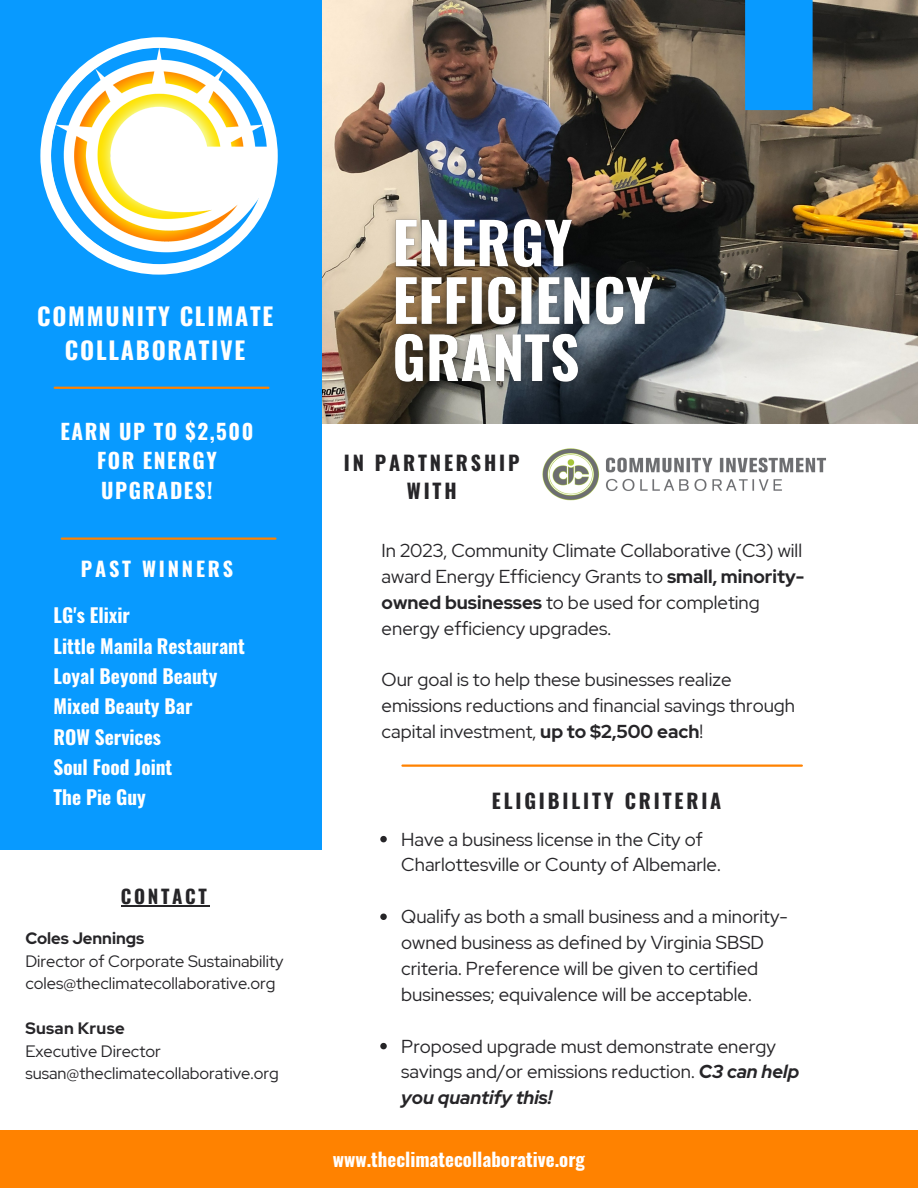
<style>
.page{position:relative;width:918px;height:1188px;background:#fff}
.page>*{position:absolute;margin:0;border:0;box-sizing:border-box;transform-origin:0 0}
.t1{font:700 24px/33.5px "Oswald";letter-spacing:.075em;color:#fff;text-align:center}
.t2{font:700 21.15px/29.1px "Oswald";letter-spacing:.075em;color:#fff;text-align:center}
.t3{font:700 20.1px/28px "Oswald";letter-spacing:.14em;color:#262528;text-align:center}
.t4{font:700 20.1px "Oswald";letter-spacing:.14em;color:#fff}
.t5{font:700 19.35px/30.3px "Oswald";color:#fff}
.t6{font:700 18.9px "Oswald";color:#fff}
.t7{font:700 18.9px "Oswald";letter-spacing:.14em;color:#262528}
.t8{font:18.75px/25.8px "Red Hat Display";color:#262528}
.t9{font:700 17.25px "Open Sans";color:#fff}
.t10{font:16.5px/22.5px "Red Hat Display";color:#262528}
.t11{font:700 16.5px "Red Hat Display";color:#262528}
.t12{font:700 16.5px "Red Hat Display";letter-spacing:.02em;color:#262528}
.s1{font-weight:700}
.s2{font-weight:700;font-style:italic}
</style>
<div class="page">
<div style="left:0;top:1130px;width:918px;height:58px;background:#ff8200"></div>
<hr style="left:402px;top:765px;width:400px;height:2px;background:#ff8200">
<img style="left:322px;top:0;width:596px;height:424px">
<div style="left:0;top:0;width:322px;height:849px;background:#089aff"></div>
<div style="left:40px;top:37px;width:238px;height:238px;background:#fff;border-radius:50%"></div>
<img style="left:51px;top:48px;width:216px;height:216px;border-radius:50%">
<hr style="left:55px;top:387px;width:213px;height:2px;background:#ff8200">
<svg style="left:718px;top:0;width:95px;height:110px;background:#2489cc"></svg>
<img style="left:542px;top:448px;width:284px;height:53px">
<img style="left:378px;top:185px;width:291px;height:229px">
<svg style="left:380px;top:836px;width:7px;height:6px"></svg>
<svg style="left:380px;top:914px;width:7px;height:6px"></svg>
<svg style="left:380px;top:1043px;width:7px;height:6px"></svg>
<hr style="left:62px;top:537px;width:214px;height:3px;background:#ff8200">
<hr style="left:121px;top:905px;width:89px;height:1px;background:#262528">
<p class="t1" style="left:37px;top:299px;width:238px">COMMUNITY CLIMATE<br>COLLABORATIVE</p>
<p class="t2" style="left:61px;top:416px;width:194px">EARN UP TO $2,500<br>FOR ENERGY<br>UPGRADES!</p>
<p class="t9" style="left:100px;top:444px;width:35px">TO :</p>
<p class="t4" style="left:81px;top:553px;width:154px">PAST WINNERS</p>
<p class="t5" style="left:54px;top:599px;width:193px">LG's Elixir<br>Little Manila Restaurant<br>Loyal Beyond Beauty<br>Mixed Beauty Bar<br>ROW Services<br>Soul Food Joint<br>The Pie Guy</p>
<p class="t7" style="left:121px;top:881px;width:88px">CONTACT</p>
<p class="t11" style="left:25px;top:927px;width:120px">Coles Jennings</p>
<p class="t10" style="left:25px;top:950px;width:260px">Director of Corporate Sustainability coles@theclimatecollaborative.org</p>
<p class="t12" style="left:25px;top:1017px;width:101px">Susan Kruse</p>
<p class="t10" style="left:25px;top:1040px;width:255px">Executive Director susan@theclimatecollaborative.org</p>
<p class="t3" style="left:344px;top:448px;width:177px">IN PARTNERSHIP<br>WITH</p>
<p class="t8" style="left:382px;top:537px;width:424px">In 2023, Community Climate Collaborative (C3) will award Energy Efficiency Grants to <span class="s1">small, minority&shy;owned businesses</span> to be used for completing energy efficiency upgrades.</p>
<p class="t8" style="left:382px;top:667px;width:415px">Our goal is to help these businesses realize emissions reductions and financial savings through capital investment, <span class="s1">up to $2,500 each</span>!</p>
<p class="t3" style="left:492px;top:786px;width:231px">ELIGIBILITY CRITERIA</p>
<p class="t8" style="left:401px;top:826px;width:321px">Have a business license in the City of<br>Charlottesville or County of Albemarle.</p>
<p class="t8" style="left:401px;top:904px;width:388px">Qualify as both a small business and a minority&shy;owned business as defined by Virginia SBSD criteria. Preference will be given to certified businesses; equivalence will be acceptable.</p>
<p class="t8" style="left:401px;top:1033px;width:400px">Proposed upgrade must demonstrate energy savings and/or emissions reduction. <span class="s2">C3 can help you quantify this!</span></p>
<p class="t6" style="left:333px;top:1144px;width:254px">www.theclimatecollaborative.org</p>
</div>
